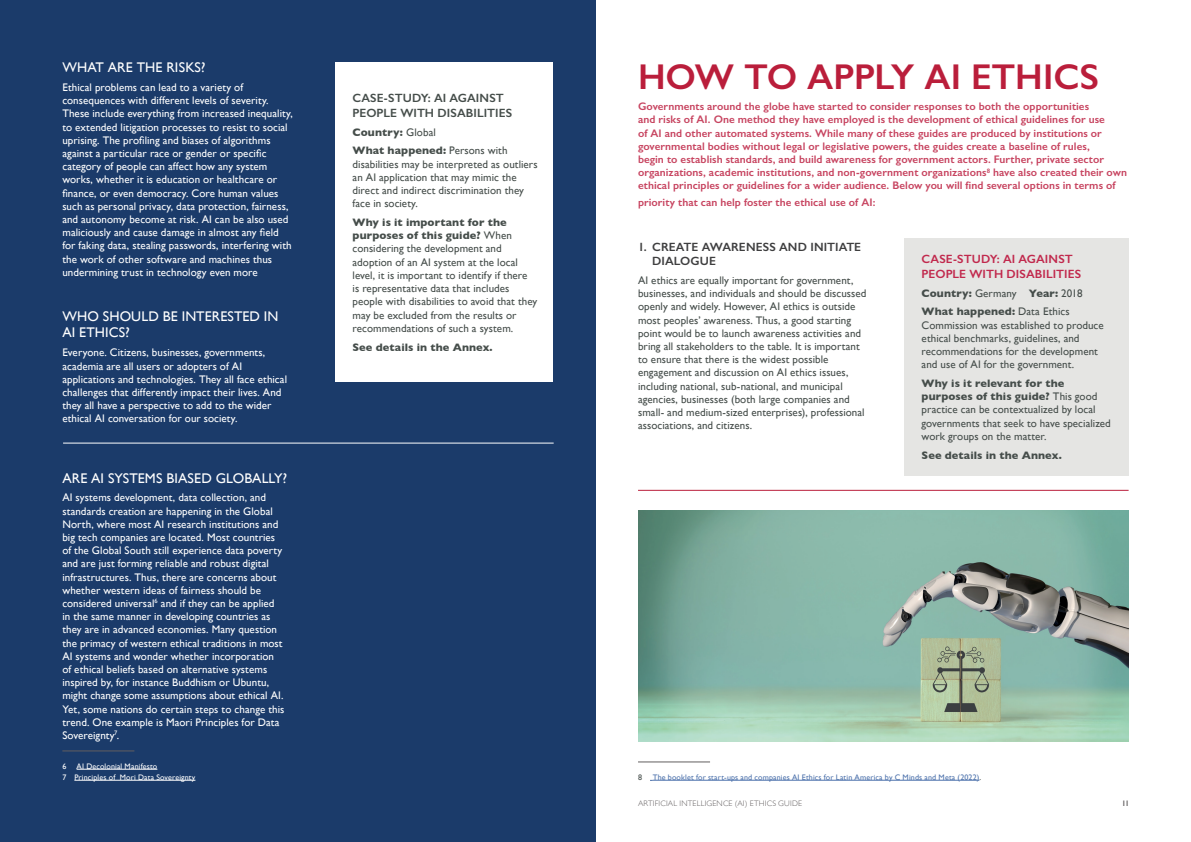
<style>
.page{position:relative;width:1191px;height:842px;background:#fff}
.page>*{position:absolute;margin:0;border:0;box-sizing:border-box;transform-origin:0 0}
.t1{font:600 36px "Gill Sans";color:#ba1e3b}
.t2{font:14px/16.8px "Gill Sans";letter-spacing:.005em;color:#fff}
.t3{font:600 12px/14.4px "Gill Sans";letter-spacing:.005em;color:#454d4a}
.t4{font:600 12px/14.4px "Gill Sans";letter-spacing:.005em;color:#c1294d}
.t5{font:600 12px/14.4px "Gill Sans";letter-spacing:.005em;color:#3e3e3f}
.t6{font:11px/13.2px "Gill Sans";letter-spacing:.005em;color:#fff}
.t7{font:11px/13.2px "Gill Sans";letter-spacing:.005em;color:#454d4a}
.t8{font:600 11px/13.2px "Gill Sans";letter-spacing:.005em;color:#c74460}
.t9{font:700 11px/18.9px "Gill Sans";letter-spacing:.01em;color:#454d4a}
.t10{font:8px "Gill Sans";letter-spacing:.02em;color:#4d72ac}
.t11{font:8px/11px "Gill Sans";letter-spacing:.015em;color:#fff}
.t12{font:300 8px "Gill Sans";letter-spacing:.025em;color:#625e5f}
.t13{font:600 8px "Gill Sans";color:#625e5f}
.t14{font:8px "Gill Sans";color:#454d4a}
.s1{font-weight:400}
.s2{font-weight:700}
.s3{color:#454d4a}
</style>
<div class="page">
<div style="left:0;top:0;width:595px;height:842px;background:#1b3b6a"></div>
<hr style="left:638px;top:762px;width:72px;height:1px;background:#625e5f">
<hr style="left:653px;top:780px;width:326px;height:1px;background:#4d72ac">
<hr style="left:62px;top:751px;width:72px;height:1px;background:#625e5f">
<hr style="left:77px;top:769px;width:80px;height:1px;background:#fff">
<hr style="left:74px;top:780px;width:121px;height:1px;background:#fff">
<div style="left:335px;top:62px;width:218px;height:320px;background:#fff"></div>
<div style="left:904px;top:238px;width:224px;height:237px;background:#e5e5e3"></div>
<img style="left:638px;top:510px;width:490px;height:232px">
<hr style="left:63px;top:443px;width:490px;height:1px;background:#fff">
<hr style="left:638px;top:490px;width:490px;height:1px;background:#ba1e3b">
<p class="t2" style="left:62px;top:59px;width:145px">WHAT ARE THE RISKS?</p>
<p class="t6" style="left:62px;top:80px;width:232px">Ethical problems can lead to a variety of consequences with different levels of severity.<br>These include everything from increased inequality, to extended litigation processes to resist to social uprising. The profiling and biases of algorithms against a particular race or gender or specific category of people can affect how any system works, whether it is education or healthcare or finance, or even democracy. Core human values such as personal privacy, data protection, fairness, and autonomy become at risk. AI can be also used maliciously and cause damage in almost any field for faking data, stealing passwords, interfering with the work of other software and machines thus undermining trust in technology even more</p>
<p class="t2" style="left:62px;top:307px;width:218px">WHO SHOULD BE INTERESTED IN<br>AI ETHICS?</p>
<p class="t6" style="left:62px;top:346px;width:226px">Everyone. Citizens, businesses, governments, academia are all users or adopters of AI applications and technologies. They all face ethical challenges that differently impact their lives. And they all have a perspective to add to the wider ethical AI conversation for our society.</p>
<p class="t2" style="left:62px;top:469px;width:226px">ARE AI SYSTEMS BIASED GLOBALLY?</p>
<p class="t6" style="left:62px;top:491px;width:223px">AI systems development, data collection, and standards creation are happening in the Global North, where most AI research institutions and big tech companies are located. Most countries of the Global South still experience data poverty and are just forming reliable and robust digital infrastructures. Thus, there are concerns about whether western ideas of fairness should be considered universal<sup>6</sup> and if they can be applied in the same manner in developing countries as they are in advanced economies. Many question the primacy of western ethical traditions in most AI systems and wonder whether incorporation of ethical beliefs based on alternative systems inspired by, for instance Buddhism or Ubuntu, might change some assumptions about ethical AI.<br>Yet, some nations do certain steps to change this trend. One example is Maori Principles for Data Sovereignty<sup>7</sup>.</p>
<p class="t11" style="left:62px;top:760px;width:5px">6</p>
<p class="t11" style="left:62px;top:760px;width:135px;text-indent:14px">AI Decolonial Manifesto<br>7 Principles of Mori Data Sovereignty</p>
<p class="t3" style="left:352px;top:91px;width:161px">CASE-STUDY: AI AGAINST<br>PEOPLE WITH DISABILITIES</p>
<p class="t9" style="left:352px;top:122px;width:156px">Country: <span class="s1">Global<br></span>What happened: <span class="s1">Persons with</span></p>
<p class="t7" style="left:352px;top:157px;width:187px">disabilities may be interpreted as outliers an AI application that may mimic the direct and indirect discrimination they face in society.</p>
<p class="t7" style="left:352px;top:216px;width:186px"><span class="s2">Why is it important for the purposes of this guide?</span> When considering the development and adoption of an AI system at the local level, it is important to identify if there<br>is representative data that includes people with disabilities to avoid that they may be excluded from the results or recommendations of such a system.</p>
<p class="t9" style="left:352px;top:337px;width:142px">See details in the Annex.</p>
<h1 class="t1" style="left:638px;top:55px;width:462px">HOW TO APPLY AI ETHICS</h1>
<p class="t8" style="left:638px;top:100px;width:490px">Governments around the globe have started to consider responses to both the opportunities<br>and risks of AI. One method they have employed is the development of ethical guidelines for use<br>of AI and other automated systems. While many of these guides are produced by institutions or governmental bodies without legal or legislative powers, the guides create a baseline of rules,<br>begin to establish standards, and build awareness for government actors. Further, private sector organizations, academic institutions, and non-government organizations<sup>8</sup> have also created their own ethical principles or guidelines for a wider audience. Below you will find several options in terms of</p>
<p class="t8" style="left:638px;top:196px;width:239px">priority that can help foster the ethical use of AI:</p>
<p class="t5" style="left:652px;top:239px;width:210px;text-indent:-14px">1. CREATE AWARENESS AND INITIATE<br>DIALOGUE</p>
<p class="t7" style="left:638px;top:273px;width:230px">AI ethics are equally important for government, businesses, and individuals and should be discussed openly and widely. However, AI ethics is outside most peoples’ awareness. Thus, a good starting point would be to launch awareness activities and bring all stakeholders to the table. It is important to ensure that there is the widest possible engagement and discussion on AI ethics issues, including national, sub-national, and municipal agencies, businesses (both large companies and small- and medium-sized enterprises), professional associations, and citizens.</p>
<p class="t4" style="left:921px;top:252px;width:161px">CASE-STUDY: AI AGAINST<br>PEOPLE WITH DISABILITIES</p>
<p class="t9" style="left:921px;top:283px;width:162px">Country: <span class="s1">Germany</span> Year: <span class="s1">2018<br></span>What happened: <span class="s1">Data Ethics</span></p>
<p class="t7" style="left:921px;top:318px;width:184px">Commission was established to produce ethical benchmarks, guidelines, and recommendations for the development and use of AI for the government.</p>
<p class="t7" style="left:921px;top:377px;width:191px"><span class="s2">Why is it relevant for the purposes of this guide?</span> This good practice can be contextualized by local governments that seek to have specialized work groups on the matter.</p>
<p class="t9" style="left:921px;top:445px;width:142px">See details in the Annex.</p>
<p class="t14" style="left:638px;top:772px;width:5px">8</p>
<p class="t10" style="left:653px;top:772px;width:330px">The booklet for start-ups and companies AI Ethics for Latin America by C Minds and Meta (2022)<span class="s3">.</span></p>
<p class="t12" style="left:638px;top:797px;width:166px">ARTIFICIAL INTELLIGENCE (AI) ETHICS GUIDE</p>
<p class="t13" style="left:1121px;top:798px;width:9px">11</p>
</div>
